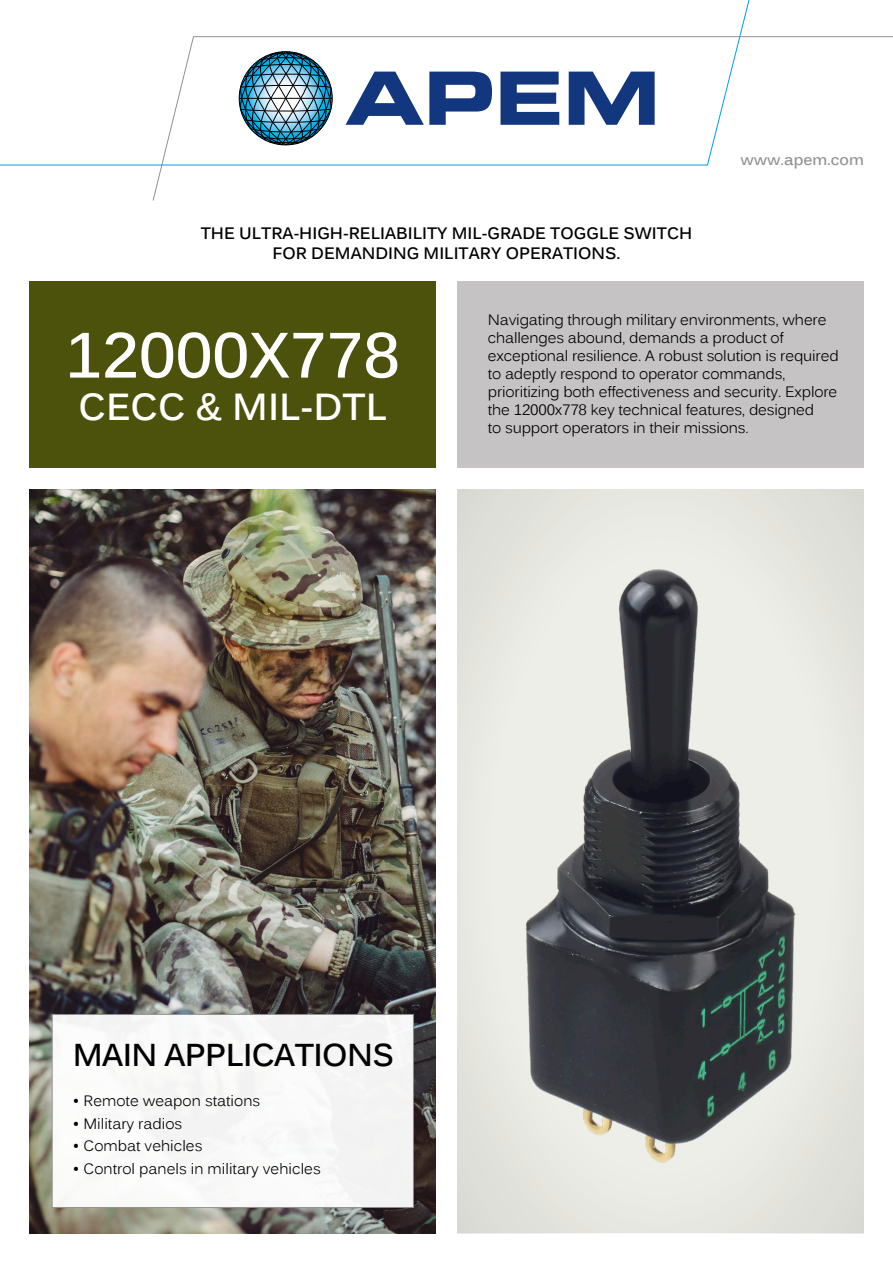
<style>
.page{position:relative;width:893px;height:1263px;background:#fff}
.page>*{position:absolute;margin:0;border:0;box-sizing:border-box;transform-origin:0 0}
.t1{font:700 63px "Kalinga";color:#fff}
.t2{font:700 37.5px "Kalinga";color:#fff}
.t3{font:700 31.5px "Kalinga";letter-spacing:-.02em;color:#000}
.t4{font:700 16.5px/19.8px "Kalinga";color:#000;text-align:center}
.t5{font:15px/18px "Kalinga";letter-spacing:-.01em;color:#000}
.t6{font:700 15px "Kalinga";color:#919191}
</style>
<div class="page">
<div style="left:457px;top:282px;width:406px;height:186px;background:#c5c3c3"></div>
<svg style="left:0;top:0;width:755px;height:166px"></svg>
<div style="left:30px;top:282px;width:406px;height:186px;background:#4c520b"></div>
<img style="left:30px;top:489px;width:406px;height:744px">
<div style="left:52px;top:1014px;width:362px;height:194px;background:#f8f8f8;border:1px solid #919191"></div>
<div style="left:457px;top:489px;width:406px;height:744px;background:#e6e7e0"></div>
<svg style="left:500px;top:72px;width:59px;height:53px"></svg>
<svg style="left:569px;top:72px;width:86px;height:53px"></svg>
<svg style="left:235px;top:51px;width:257px;height:94px"></svg>
<img style="left:526px;top:569px;width:270px;height:594px">
<p class="t4" style="left:201px;top:225px;width:493px">THE ULTRA-HIGH-RELIABILITY MIL-GRADE TOGGLE SWITCH<br>FOR DEMANDING MILITARY OPERATIONS.</p>
<p class="t6" style="left:740px;top:150px;width:125px">www.apem.com</p>
<p class="t1" style="left:66px;top:314px;width:336px">12000X778</p>
<p class="t2" style="left:79px;top:382px;width:310px">CECC &amp; MIL-DTL</p>
<p class="t5" style="left:488px;top:311px;width:352px">Navigating through military environments, where challenges abound, demands a product of exceptional resilience. A robust solution is required to adeptly respond to operator commands, prioritizing both effectiveness and security. Explore the 12000x778 key technical features, designed<br>to support operators in their missions.</p>
<p class="t3" style="left:73px;top:1034px;width:323px">MAIN APPLICATIONS</p>
<p class="t5" style="left:73px;top:1092px;width:189px">• Remote weapon stations</p>
<p class="t5" style="left:73px;top:1115px;width:111px">• Military radios</p>
<p class="t5" style="left:73px;top:1137px;width:131px">• Combat vehicles</p>
<p class="t5" style="left:73px;top:1160px;width:249px">• Control panels in military vehicles</p>
</div>
